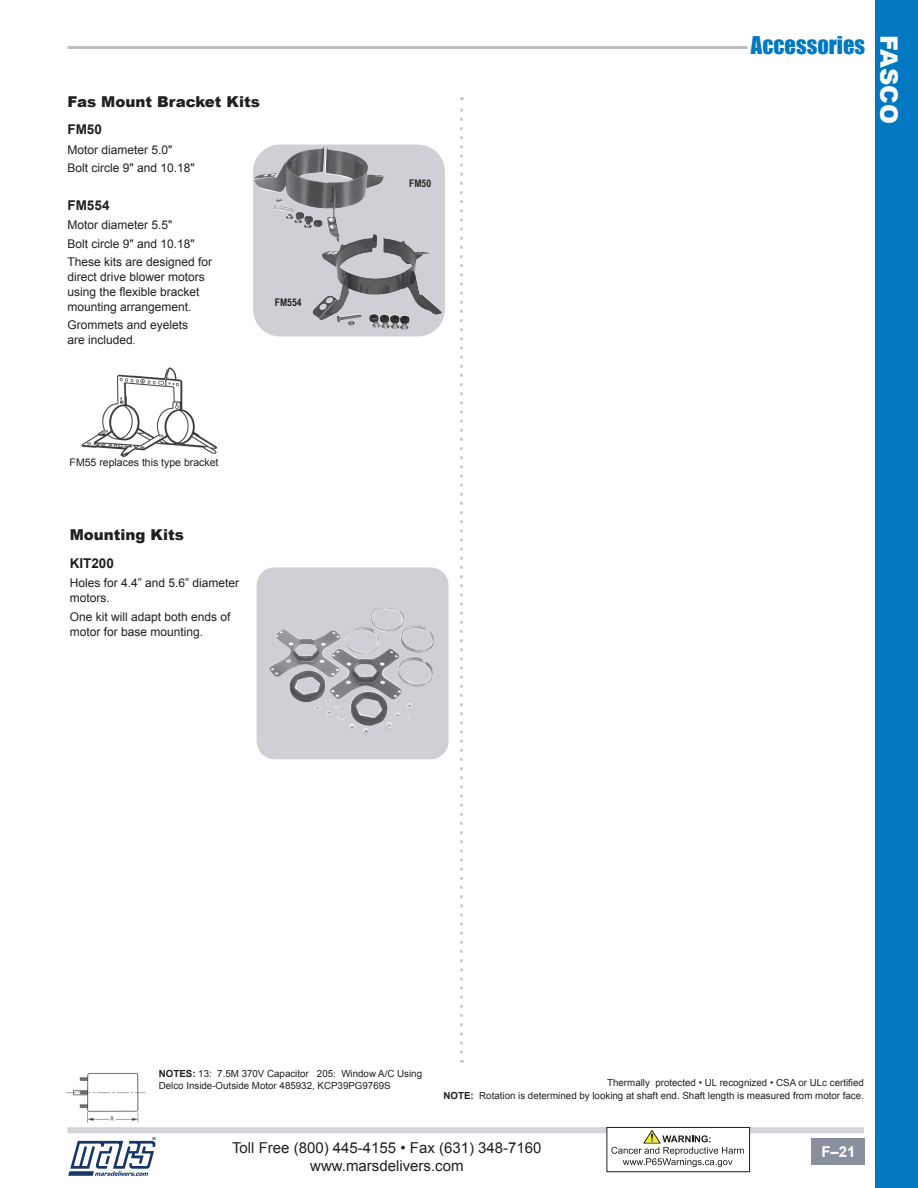
<style>
.page{position:relative;width:918px;height:1188px;background:#fff}
.page>*{position:absolute;margin:0;border:0;box-sizing:border-box;transform-origin:0 0}
.t1{font:900 24px "Arial";color:#fff}
.t2{font:22.5px "Impact";color:#0079c2}
.t3{font:15px/18px "Arial";color:#231f20;text-align:center}
.t4{font:900 15px "Arial";color:#231f20}
.t5{font:700 15px "Arial";color:#fff}
.t6{font:700 13.5px "Arial";color:#231f20}
.t7{font:12px/15px "Arial";color:#231f20}
.t8{font:10.5px "Arial";color:#231f20}
.t9{font:700 10.5px "Arial Narrow";color:#231f20}
.t10{font:9.75px/13px "Arial";color:#231f20;text-align:right}
.s1{font-family:"Arial Narrow";font-size:10.5px}
.s2{font-weight:700}
</style>
<div class="page">
<div style="left:68px;top:1127px;width:796px;height:6px;background:#d6d5da"></div>
<div style="left:607px;top:1127px;width:143px;height:45px;background:#fff"></div>
<svg style="left:611px;top:1130px;width:133px;height:37px"></svg>
<div style="left:607px;top:1127px;width:143px;height:45px;border:1px solid #231f20"></div>
<div style="left:875px;top:0;width:43px;height:1188px;background:#0079c2"></div>
<div style="left:811px;top:1138px;width:54px;height:27px;background:#8a8f9d"></div>
<svg style="left:68px;top:1137px;width:88px;height:39px"></svg>
<img style="left:66px;top:1072px;width:80px;height:51px">
<hr style="left:68px;top:46px;width:679px;height:3px;background:#bdbfc7">
<div style="left:253px;top:145px;width:192px;height:191px;background:#cfcfd5;border-radius:27px"></div>
<svg style="left:460px;top:97px;width:3px;height:955px"></svg>
<img style="left:81px;top:367px;width:136px;height:90px">
<img style="left:254px;top:146px;width:132px;height:89px">
<img style="left:313px;top:235px;width:129px;height:85px">
<div style="left:257px;top:567px;width:192px;height:192px;background:#cfcfd5;border-radius:18px"></div>
<img style="left:269px;top:606px;width:165px;height:93px">
<p class="t4" style="left:68px;top:91px;width:194px">Fas Mount Bracket Kits</p>
<p class="t6" style="left:68px;top:121px;width:36px">FM50</p>
<p class="t7" style="left:68px;top:141px;width:129px;line-height:18.3px">Motor diameter 5.0"<br>Bolt circle 9" and 10.18"</p>
<p class="t6" style="left:68px;top:196px;width:44px">FM554</p>
<p class="t7" style="left:68px;top:216px;width:146px;line-height:18.3px">Motor diameter 5.5"<br>Bolt circle 9" and 10.18"<br>These kits are designed for</p>
<p class="t7" style="left:68px;top:269px;width:139px">direct drive blower motors using the flexible bracket mounting arrangement.</p>
<p class="t7" style="left:68px;top:318px;width:122px">Grommets and eyelets are included<span class="s1">.</span></p>
<p class="t9" style="left:275px;top:294px;width:28px">FM554</p>
<p class="t8" style="left:70px;top:456px;width:150px">FM55 replaces this type bracket</p>
<p class="t4" style="left:70px;top:524px;width:116px">Mounting Kits</p>
<p class="t6" style="left:70px;top:554px;width:46px">KIT200</p>
<p class="t7" style="left:70px;top:576px;width:171px">Holes for 4.4” and 5.6” diameter motors.</p>
<p class="t7" style="left:70px;top:609px;width:162px">One kit will adapt both ends of motor for base mounting.</p>
<p class="t9" style="left:409px;top:175px;width:24px">FM50</p>
<h2 class="t2" style="left:751px;top:28px;width:116px">Accessories</h2>
<h1 class="t1" style="left:907px;top:35px;width:90px;rotate:90deg">FASCO</h1>
<p class="t10" style="left:159px;top:1068px;width:265px;line-height:11.7px;text-align:left"><span class="s2">NOTES:</span> 13: 7.5M 370V Capacitor 205: Window A/C Using<br>Delco Inside-Outside Motor 485932, KCP39PG9769S</p>
<p class="t10" style="left:443px;top:1076px;width:422px">Thermally protected • UL recognized • CSA or ULc certified<br><span class="s2">NOTE:</span> Rotation is determined by looking at shaft end. Shaft length is measured from motor face.</p>
<p class="t3" style="left:232px;top:1139px;width:311px">Toll Free (800) 445-4155 • Fax (631) 348-7160 www.marsdelivers.com</p>
<p class="t5" style="left:821px;top:1142px;width:36px">F–21</p>
</div>
